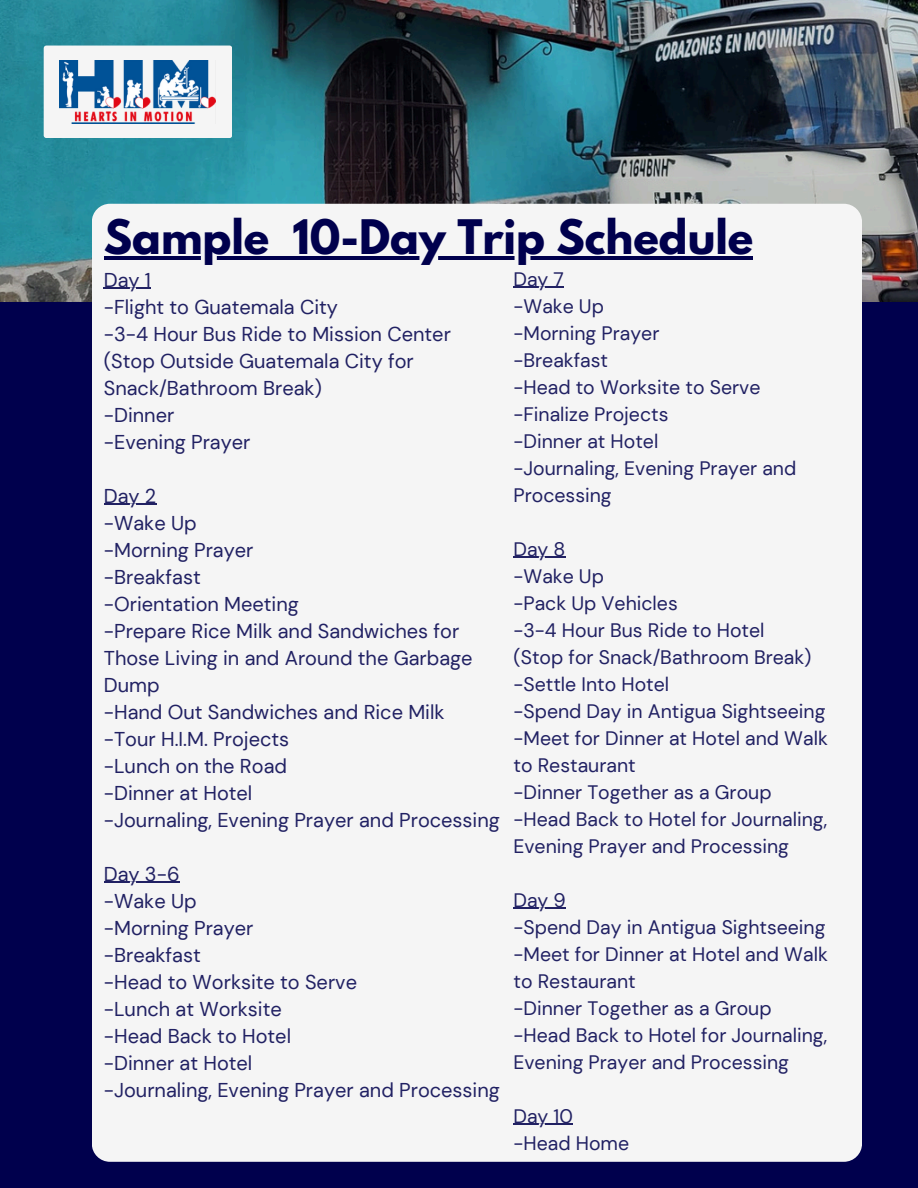
<style>
.page{position:relative;width:918px;height:1188px;background:#00004d}
.page>*{position:absolute;margin:0;border:0;box-sizing:border-box;transform-origin:0 0}
.t1{font:700 42.15px "League Spartan";color:#00004d}
.t2{font:19.95px/27px "DM Sans";color:#212163}
.t3{font:19.5px/27px "DM Sans";color:#212163}
</style>
<div class="page">
<img style="left:0;top:0;width:918px;height:302px">
<div style="left:92px;top:204px;width:770px;height:958px;background:#f5f5f5;border-radius:18px"></div>
<hr style="left:104px;top:256px;width:165px;height:3px;background:#00004d">
<hr style="left:269px;top:256px;width:23px;height:3px;background:#00004d">
<hr style="left:292px;top:256px;width:461px;height:3px;background:#00004d">
<hr style="left:104px;top:288px;width:47px;height:1px;background:#212163">
<hr style="left:104px;top:504px;width:52px;height:1px;background:#212163">
<hr style="left:104px;top:882px;width:76px;height:1px;background:#212163">
<hr style="left:513px;top:287px;width:51px;height:1px;background:#212163">
<hr style="left:513px;top:557px;width:53px;height:1px;background:#212163">
<hr style="left:513px;top:908px;width:53px;height:1px;background:#212163">
<hr style="left:513px;top:1124px;width:60px;height:1px;background:#212163">
<div style="left:44px;top:46px;width:188px;height:92px;background:#f5f5f5;border-radius:3px"></div>
<img style="left:60px;top:60px;width:156px;height:63px">
<p class="t1" style="left:104px;top:216px;width:167px">Sample</p>
<h1 class="t1" style="left:292px;top:216px;width:462px">10-Day Trip Schedule</h1>
<p class="t2" style="left:104px;top:267px;width:49px">Day 1</p>
<p class="t2" style="left:104px;top:294px;width:236px">-Flight to Guatemala City</p>
<p class="t2" style="left:104px;top:321px;width:349px">-3-4 Hour Bus Ride to Mission Center</p>
<p class="t2" style="left:104px;top:348px;width:312px">(Stop Outside Guatemala City for<br>Snack/Bathroom Break)</p>
<p class="t2" style="left:104px;top:402px;width:72px">-Dinner</p>
<p class="t2" style="left:104px;top:429px;width:148px">-Evening Prayer</p>
<p class="t2" style="left:104px;top:483px;width:54px">Day 2</p>
<p class="t2" style="left:104px;top:510px;width:94px">-Wake Up</p>
<p class="t2" style="left:104px;top:537px;width:151px">-Morning Prayer</p>
<p class="t2" style="left:104px;top:564px;width:98px">-Breakfast</p>
<p class="t2" style="left:104px;top:591px;width:197px">-Orientation Meeting</p>
<p class="t2" style="left:104px;top:618px;width:370px">-Prepare Rice Milk and Sandwiches for<br>Those Living in and Around the Garbage<br>Dump</p>
<p class="t2" style="left:104px;top:699px;width:342px">-Hand Out Sandwiches and Rice Milk</p>
<p class="t2" style="left:104px;top:726px;width:187px">-Tour H.I.M. Projects</p>
<p class="t2" style="left:104px;top:753px;width:185px">-Lunch on the Road</p>
<p class="t2" style="left:104px;top:780px;width:150px">-Dinner at Hotel</p>
<p class="t2" style="left:104px;top:807px;width:397px">-Journaling, Evening Prayer and Processing</p>
<p class="t2" style="left:104px;top:861px;width:77px">Day 3-6</p>
<p class="t2" style="left:104px;top:888px;width:94px">-Wake Up</p>
<p class="t2" style="left:104px;top:915px;width:151px">-Morning Prayer</p>
<p class="t2" style="left:104px;top:942px;width:98px">-Breakfast</p>
<p class="t2" style="left:104px;top:969px;width:255px">-Head to Worksite to Serve</p>
<p class="t2" style="left:104px;top:996px;width:179px">-Lunch at Worksite</p>
<p class="t2" style="left:104px;top:1023px;width:189px">-Head Back to Hotel</p>
<p class="t2" style="left:104px;top:1050px;width:150px">-Dinner at Hotel</p>
<p class="t2" style="left:104px;top:1077px;width:397px">-Journaling, Evening Prayer and Processing</p>
<p class="t3" style="left:513px;top:266px;width:52px">Day 7</p>
<p class="t3" style="left:513px;top:293px;width:92px">-Wake Up</p>
<p class="t3" style="left:513px;top:320px;width:147px">-Morning Prayer</p>
<p class="t3" style="left:513px;top:347px;width:96px">-Breakfast</p>
<p class="t3" style="left:513px;top:374px;width:248px">-Head to Worksite to Serve</p>
<p class="t3" style="left:513px;top:401px;width:156px">-Finalize Projects</p>
<p class="t3" style="left:513px;top:428px;width:146px">-Dinner at Hotel</p>
<p class="t3" style="left:513px;top:455px;width:284px">-Journaling, Evening Prayer and<br>Processing</p>
<p class="t3" style="left:513px;top:536px;width:54px">Day 8</p>
<p class="t3" style="left:513px;top:563px;width:92px">-Wake Up</p>
<p class="t3" style="left:513px;top:590px;width:166px">-Pack Up Vehicles</p>
<p class="t3" style="left:513px;top:617px;width:253px">-3-4 Hour Bus Ride to Hotel</p>
<p class="t3" style="left:513px;top:644px;width:300px">(Stop for Snack/Bathroom Break)</p>
<p class="t3" style="left:513px;top:671px;width:157px">-Settle Into Hotel</p>
<p class="t3" style="left:513px;top:698px;width:314px">-Spend Day in Antigua Sightseeing</p>
<p class="t3" style="left:513px;top:725px;width:316px">-Meet for Dinner at Hotel and Walk to Restaurant</p>
<p class="t3" style="left:513px;top:779px;width:260px">-Dinner Together as a Group</p>
<p class="t3" style="left:513px;top:806px;width:315px">-Head Back to Hotel for Journaling,<br>Evening Prayer and Processing</p>
<p class="t3" style="left:513px;top:887px;width:54px">Day 9</p>
<p class="t3" style="left:513px;top:914px;width:314px">-Spend Day in Antigua Sightseeing</p>
<p class="t3" style="left:513px;top:941px;width:316px">-Meet for Dinner at Hotel and Walk to Restaurant</p>
<p class="t3" style="left:513px;top:995px;width:260px">-Dinner Together as a Group</p>
<p class="t3" style="left:513px;top:1022px;width:315px">-Head Back to Hotel for Journaling,<br>Evening Prayer and Processing</p>
<p class="t3" style="left:513px;top:1103px;width:61px">Day 10</p>
<p class="t3" style="left:513px;top:1130px;width:117px">-Head Home</p>
</div>
